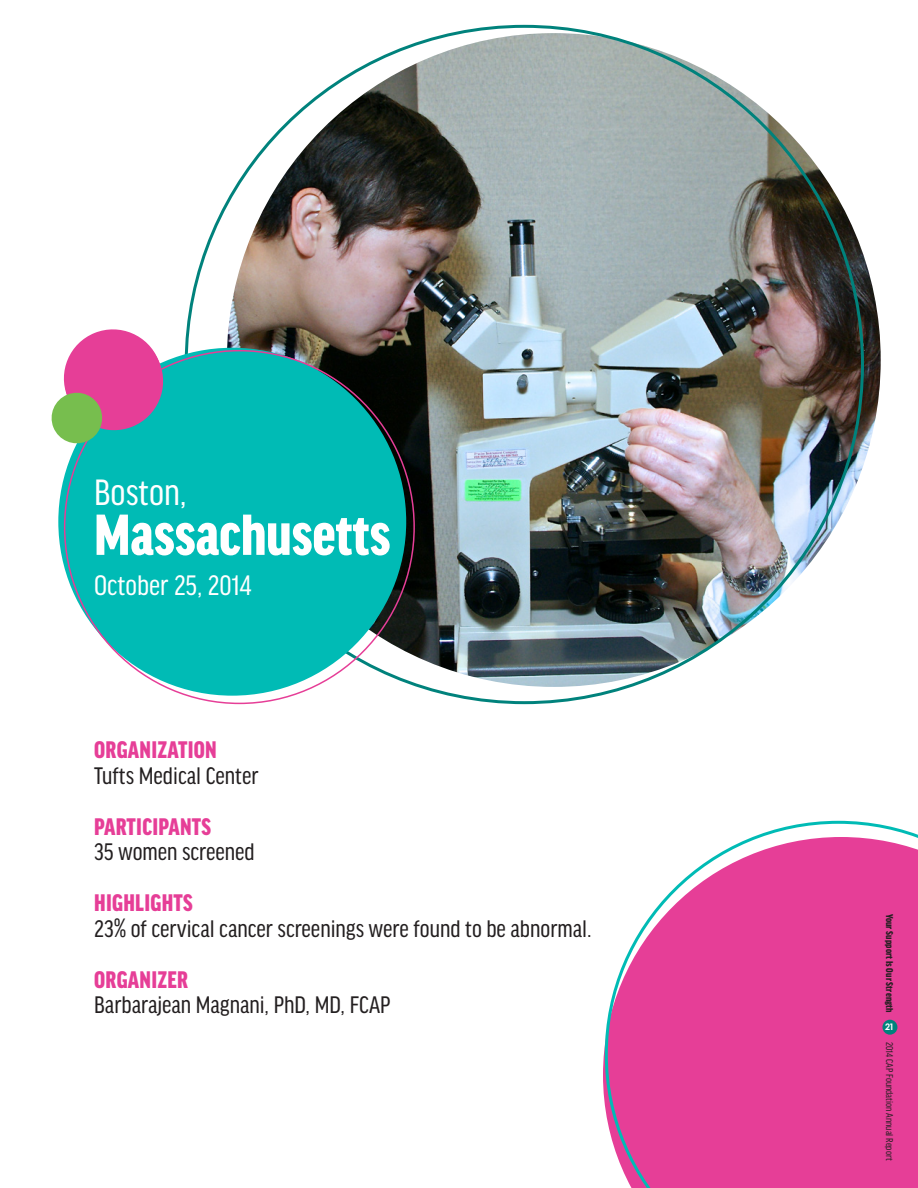
<style>
.page{position:relative;width:918px;height:1188px;background:#fff}
.page>*{position:absolute;margin:0;border:0;box-sizing:border-box;transform-origin:0 0}
.t1{font:900 condensed 61.5px "Good Headline Pro";color:#fff}
.t2{font:condensed 39px "Good Headline Pro";color:#fff}
.t3{font:condensed 30px "Good Headline Pro";color:#fff}
.t4{font:condensed 25.5px "Good Headline Pro";color:#231f20}
.t5{font:900 condensed 25.5px "Good Headline Pro";letter-spacing:.01em;color:#e63e97}
.t6{font:condensed 10.5px "Good Headline Pro";color:#231f20}
.t7{font:900 condensed 10.5px "Good Headline Pro";letter-spacing:.01em;color:#231f20}
.t8{font:700 9px "Century Gothic";color:#fff}
</style>
<div class="page">
<svg style="left:605px;top:821px;width:313px;height:367px;background:#e55ba6"></svg>
<div style="left:882px;top:1020px;width:15px;height:15px;background:#00827c;border-radius:50%"></div>
<img style="left:227px;top:33px;width:654px;height:654px;border-radius:327px">
<div style="left:58px;top:348px;width:348px;height:348px;background:#00bbb5;border-radius:50%"></div>
<svg style="left:51px;top:329px;width:119px;height:118px"></svg>
<p class="t2" style="left:94px;top:472px;width:94px">Boston,</p>
<p class="t1" style="left:94px;top:502px;width:298px">Massachusetts</p>
<p class="t3" style="left:94px;top:570px;width:159px">October 25, 2014</p>
<p class="t5" style="left:94px;top:736px;width:124px">ORGANIZATION</p>
<p class="t4" style="left:94px;top:762px;width:166px">Tufts Medical Center</p>
<p class="t5" style="left:94px;top:813px;width:118px">PARTICIPANTS</p>
<p class="t4" style="left:94px;top:839px;width:162px">35 women screened</p>
<p class="t5" style="left:94px;top:889px;width:100px">HIGHLIGHTS</p>
<p class="t4" style="left:94px;top:915px;width:499px">23% of cervical cancer screenings were found to be abnormal.</p>
<p class="t5" style="left:94px;top:966px;width:95px">ORGANIZER</p>
<p class="t4" style="left:94px;top:992px;width:298px">Barbarajean Magnani, PhD, MD, FCAP</p>
<p class="t7" style="left:895px;top:914px;width:100px;rotate:90deg">Your Support Is Our Strength</p>
<p class="t6" style="left:895px;top:1042px;width:120px;rotate:90deg">2014 CAP Foundation Annual Report</p>
<p class="t8" style="left:885px;top:1022px;width:10px">21</p>
</div>
